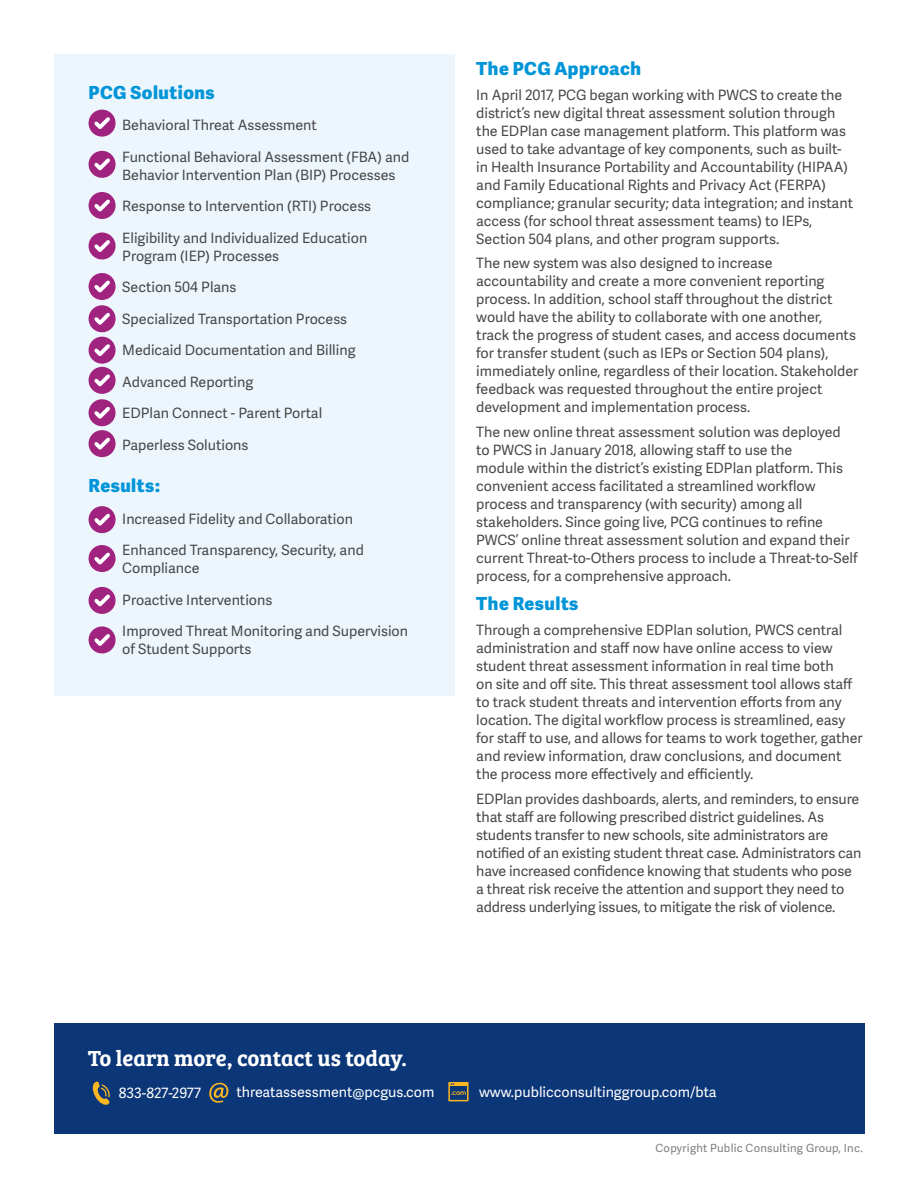
<style>
.page{position:relative;width:918px;height:1188px;background:#fff}
.page>*{position:absolute;margin:0;border:0;box-sizing:border-box;transform-origin:0 0}
.t1{font:22.5px "Bree Serif Sb";color:#fff}
.SubHead{font:18px "Adelle Sans Eb";letter-spacing:.03em;color:#0095d9}
.Body_Copy{font:14.25px/18px "Adelle Sans";color:#464748}
.t2{font:14.25px "Adelle Sans";color:#fff}
.t3{font:11.25px "Adelle Sans";letter-spacing:.02em;color:#7c7e81}
</style>
<div class="page">
<div style="left:54px;top:1024px;width:810px;height:110px;background:#0b3678"></div>
<svg style="left:92px;top:1082px;width:18px;height:23px"></svg>
<svg style="left:209px;top:1083px;width:19px;height:20px"></svg>
<svg style="left:448px;top:1082px;width:21px;height:19px"></svg>
<div style="left:54px;top:55px;width:401px;height:641px;background:#edf6fc"></div>
<div style="left:89px;top:110px;width:27px;height:27px;background:#a12380;border-radius:50%"></div>
<svg style="left:94px;top:117px;width:16px;height:12px"></svg>
<div style="left:89px;top:151px;width:27px;height:27px;background:#a12380;border-radius:50%"></div>
<svg style="left:94px;top:158px;width:16px;height:12px"></svg>
<div style="left:89px;top:192px;width:27px;height:27px;background:#a12380;border-radius:50%"></div>
<svg style="left:94px;top:199px;width:16px;height:12px"></svg>
<div style="left:89px;top:232px;width:27px;height:28px;background:#a12380;border-radius:50%"></div>
<svg style="left:94px;top:240px;width:16px;height:12px"></svg>
<div style="left:89px;top:273px;width:27px;height:27px;background:#a12380;border-radius:50%"></div>
<svg style="left:94px;top:280px;width:16px;height:12px"></svg>
<div style="left:89px;top:305px;width:27px;height:27px;background:#a12380;border-radius:50%"></div>
<svg style="left:94px;top:313px;width:16px;height:12px"></svg>
<div style="left:89px;top:337px;width:27px;height:27px;background:#a12380;border-radius:50%"></div>
<svg style="left:94px;top:344px;width:16px;height:12px"></svg>
<div style="left:89px;top:367px;width:27px;height:27px;background:#a12380;border-radius:50%"></div>
<svg style="left:94px;top:374px;width:16px;height:12px"></svg>
<div style="left:89px;top:399px;width:27px;height:27px;background:#a12380;border-radius:50%"></div>
<svg style="left:94px;top:407px;width:16px;height:12px"></svg>
<div style="left:89px;top:430px;width:27px;height:27px;background:#a12380;border-radius:50%"></div>
<svg style="left:94px;top:438px;width:16px;height:12px"></svg>
<div style="left:89px;top:506px;width:27px;height:27px;background:#a12380;border-radius:50%"></div>
<svg style="left:94px;top:514px;width:16px;height:12px"></svg>
<div style="left:89px;top:545px;width:27px;height:27px;background:#a12380;border-radius:50%"></div>
<svg style="left:94px;top:552px;width:16px;height:12px"></svg>
<div style="left:89px;top:587px;width:27px;height:27px;background:#a12380;border-radius:50%"></div>
<svg style="left:94px;top:594px;width:16px;height:12px"></svg>
<div style="left:89px;top:626px;width:27px;height:27px;background:#a12380;border-radius:50%"></div>
<svg style="left:94px;top:634px;width:16px;height:12px"></svg>
<p class="SubHead" style="left:89px;top:79px;width:128px">PCG Solutions</p>
<p class="Body_Copy" style="left:122px;top:116px;width:196px">Behavioral Threat Assessment</p>
<p class="Body_Copy" style="left:122px;top:147px;width:288px">Functional Behavioral Assessment (FBA) and<br>Behavior Intervention Plan (BIP) Processes</p>
<p class="Body_Copy" style="left:122px;top:197px;width:250px">Response to Intervention (RTI) Process</p>
<p class="Body_Copy" style="left:122px;top:228px;width:247px">Eligibility and Individualized Education<br>Program (IEP) Processes</p>
<p class="Body_Copy" style="left:122px;top:278px;width:116px">Section 504 Plans</p>
<p class="Body_Copy" style="left:122px;top:309px;width:226px">Specialized Transportation Process</p>
<p class="Body_Copy" style="left:122px;top:341px;width:235px">Medicaid Documentation and Billing</p>
<p class="Body_Copy" style="left:122px;top:372px;width:132px">Advanced Reporting</p>
<p class="Body_Copy" style="left:122px;top:404px;width:201px">EDPlan Connect - Parent Portal</p>
<p class="Body_Copy" style="left:122px;top:435px;width:128px">Paperless Solutions</p>
<p class="SubHead" style="left:89px;top:473px;width:73px">Results:</p>
<p class="Body_Copy" style="left:122px;top:509px;width:232px">Increased Fidelity and Collaboration</p>
<p class="Body_Copy" style="left:122px;top:541px;width:243px">Enhanced Transparency, Security, and<br>Compliance</p>
<p class="Body_Copy" style="left:122px;top:590px;width:152px">Proactive Interventions</p>
<p class="Body_Copy" style="left:122px;top:622px;width:287px">Improved Threat Monitoring and Supervision of Student Supports</p>
<p class="SubHead" style="left:476px;top:55px;width:166px">The PCG Approach</p>
<p class="Body_Copy" style="left:476px;top:85px;width:378px">In April 2017, PCG began working with PWCS to create the district’s new digital threat assessment solution through the EDPlan case management platform. This platform was used to take advantage of key components, such as built&shy;in Health Insurance Portability and Accountability (HIPAA) and Family Educational Rights and Privacy Act (FERPA) compliance; granular security; data integration; and instant access (for school threat assessment teams) to IEPs, Section 504 plans, and other program supports.</p>
<p class="Body_Copy" style="left:476px;top:254px;width:384px">The new system was also designed to increase accountability and create a more convenient reporting process. In addition, school staff throughout the district would have the ability to collaborate with one another, track the progress of student cases, and access documents for transfer student (such as IEPs or Section 504 plans), immediately online, regardless of their location. Stakeholder feedback was requested throughout the entire project development and implementation process.</p>
<p class="Body_Copy" style="left:476px;top:423px;width:383px">The new online threat assessment solution was deployed to PWCS in January 2018, allowing staff to use the<br>module within the district’s existing EDPlan platform. This convenient access facilitated a streamlined workflow process and transparency (with security) among all stakeholders. Since going live, PCG continues to refine PWCS’ online threat assessment solution and expand their current Threat-to-Others process to include a Threat-to-Self process, for a comprehensive approach.</p>
<p class="SubHead" style="left:476px;top:591px;width:104px">The Results</p>
<p class="Body_Copy" style="left:476px;top:621px;width:388px">Through a comprehensive EDPlan solution, PWCS central administration and staff now have online access to view student threat assessment information in real time both<br>on site and off site. This threat assessment tool allows staff to track student threats and intervention efforts from any location. The digital workflow process is streamlined, easy for staff to use, and allows for teams to work together, gather and review information, draw conclusions, and document the process more effectively and efficiently.</p>
<p class="Body_Copy" style="left:476px;top:789px;width:387px">EDPlan provides dashboards, alerts, and reminders, to ensure that staff are following prescribed district guidelines. As students transfer to new schools, site administrators are notified of an existing student threat case. Administrators can have increased confidence knowing that students who pose a threat risk receive the attention and support they need to address underlying issues, to mitigate the risk of violence.</p>
<p class="t1" style="left:88px;top:1041px;width:320px">To learn more, contact us today.</p>
<p class="t2" style="left:119px;top:1083px;width:84px">833-827-2977</p>
<p class="t2" style="left:236px;top:1082px;width:200px">threatassessment@pcgus.com</p>
<p class="t2" style="left:479px;top:1082px;width:239px">www.publicconsultinggroup.com/bta</p>
<p class="t3" style="left:656px;top:1140px;width:209px">Copyright Public Consulting Group, Inc.</p>
</div>
